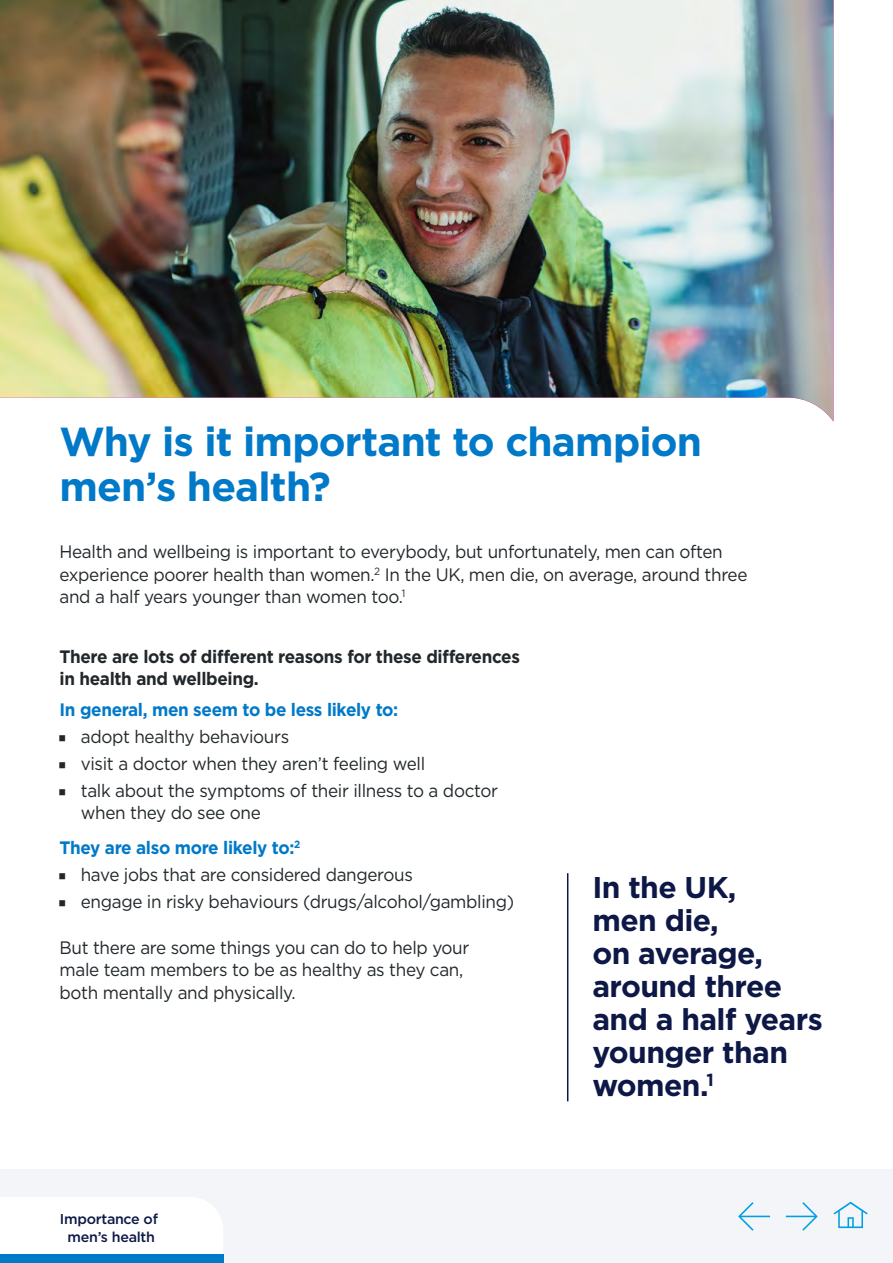
<style>
.page{position:relative;width:893px;height:1263px;background:#fff}
.page>*{position:absolute;margin:0;border:0;box-sizing:border-box;transform-origin:0 0}
.Section_heading{font:700 40.5px/45px "Gotham";letter-spacing:-.02em;color:#0079c8}
.Quote_CYAN{font:700 30px/33px "Gotham";letter-spacing:-.02em;color:#0d1846}
.A4_Body_Copy{font:18px/22.5px "Gotham";letter-spacing:-.02em;color:#21272a;scale:.95 1}
.Body_Copy{font:700 18px/22.5px "Gotham";letter-spacing:-.02em;color:#21272a;scale:.95 1}
.Body_Copy-2{font:700 18px "Gotham";letter-spacing:-.02em;color:#0079c8;scale:.95 1}
.t1{font:500 14.25px/18px "Gotham";letter-spacing:-.02em;color:#0d1846;text-align:center}
</style>
<div class="page">
<div style="left:0;top:1169px;width:893px;height:94px;background:#f3f5f8"></div>
<svg style="left:738px;top:1202px;width:32px;height:29px"></svg>
<svg style="left:786px;top:1202px;width:32px;height:29px"></svg>
<svg style="left:833px;top:1202px;width:35px;height:26px"></svg>
<div style="left:0;top:1197px;width:223px;height:57px;background:#fff"></div>
<img style="left:0;top:0;width:833px;height:421px">
<div style="left:0;top:1254px;width:223px;height:9px;background:#0079c8"></div>
<hr style="left:567px;top:873px;width:1px;height:228px;background:#0d1846">
<p class="Section_heading" style="left:60px;top:419px;width:644px">Why is it important to champion men’s health?</p>
<p class="A4_Body_Copy" style="left:60px;top:540px;width:726px">Health and wellbeing is important to everybody, but unfortunately, men can often experience poorer health than women.<sup>2</sup> In the UK, men die, on average, around three and a half years younger than women too.<sup>1</sup></p>
<p class="Body_Copy" style="left:60px;top:645px;width:486px">There are lots of different reasons for these differences in health and wellbeing.</p>
<p class="Body_Copy-2" style="left:60px;top:698px;width:358px">In general, men seem to be less likely to:</p>
<p class="A4_Body_Copy" style="left:81px;top:725px;width:221px">adopt healthy behaviours</p>
<p class="A4_Body_Copy" style="left:81px;top:752px;width:364px">visit a doctor when they aren’t feeling well</p>
<p class="A4_Body_Copy" style="left:81px;top:779px;width:441px">talk about the symptoms of their illness to a doctor when they do see one</p>
<p class="Body_Copy-2" style="left:60px;top:836px;width:255px">They are also more likely to:<sup>2</sup></p>
<p class="A4_Body_Copy" style="left:81px;top:863px;width:351px">have jobs that are considered dangerous</p>
<p class="A4_Body_Copy" style="left:81px;top:890px;width:458px">engage in risky behaviours (drugs/alcohol/gambling)</p>
<p class="A4_Body_Copy" style="left:60px;top:936px;width:433px">But there are some things you can do to help your male team members to be as healthy as they can, both mentally and physically.</p>
<p class="t1" style="left:60px;top:1209px;width:100px">Importance of men’s health</p>
<p class="Quote_CYAN" style="left:592px;top:871px;width:232px">In the UK,<br>men die,<br>on average, around three and a half years younger than women.<sup>1</sup></p>
</div>
